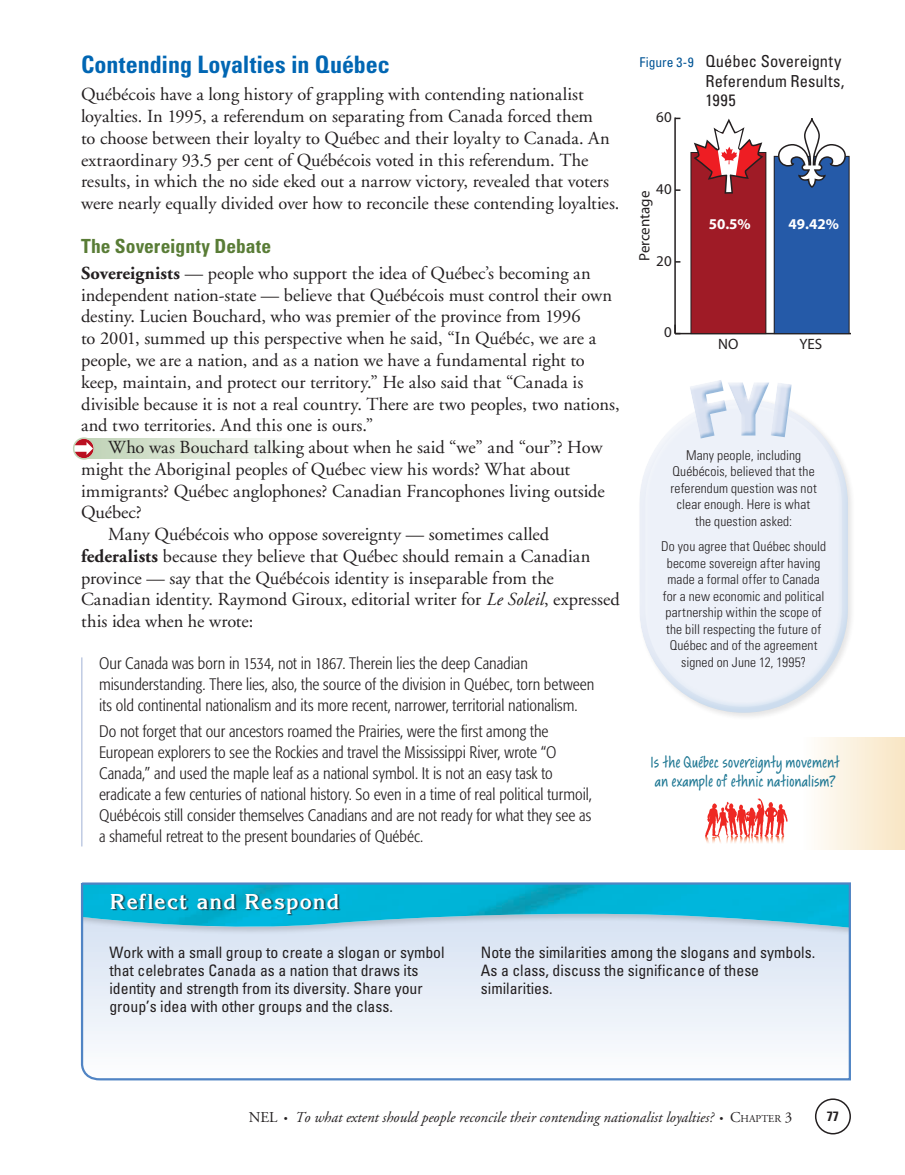
<style>
.page{position:relative;width:905px;height:1175px;background:#fff}
.page>*{position:absolute;margin:0;border:0;box-sizing:border-box;transform-origin:0 0}
.t1{font:700 condensed 24px "Univers";color:#0166b3}
.t2{font:700 21px "Korinna";letter-spacing:.06em;color:#fff}
.t3{font:20.4px/19.2px "Awbrush Plain";letter-spacing:.015em;color:#1e7793}
.t4{font:700 condensed 19.5px "Univers";color:#597c36}
.t5{font:18.3px/21.8px "Adobe Garamond";color:#231f20}
.t6{font:300 condensed 16.5px/21px "Formata";color:#231f20}
.t7{font:condensed 16.5px/19.5px "Univers";letter-spacing:.005em;color:#231f20}
.t8{font:condensed 15.75px/18px "Univers";color:#231f20}
.t9{font:italic 15px "Adobe Garamond";color:#231f20}
.t10{font:15px "Myriad Pro";color:#231f20}
.t11{font:700 15px "Myriad Pro";color:#fff}
.t12{font:300 condensed 13.5px/16.5px "Univers";letter-spacing:.01em;color:#231f20;text-align:center}
.t13{font:700 condensed 13.5px "Univers";color:#231f20}
.s1{font-weight:700}
.s2{font-style:italic}
.s3{font-size:13.5px;color:#005495}
.s4{font-style:normal}
.s5{font-size:10.5px}
.s6{font-style:normal;font-size:10.5px}
</style>
<div class="page">
<div style="left:814px;top:1098px;width:36px;height:36px;border:2px solid #231f20;border-radius:50%"></div>
<div style="left:81px;top:438px;width:217px;height:21px;background:linear-gradient(to right,#bdd1b3,#fcfdfc)"></div>
<svg style="left:75px;top:439px;width:19px;height:19px"></svg>
<div style="left:73px;top:437px;width:22px;height:22px;border:2px solid #bfd3b5;border-radius:50%"></div>
<hr style="left:81px;top:657px;width:1px;height:189px;background:#c0cbe3">
<div style="left:637px;top:397px;width:219px;height:323px;background:#231f20;opacity:.2"></div>
<div style="left:638px;top:398px;width:202px;height:265px;background:#fff;opacity:.75"></div>
<div style="left:642px;top:432px;width:207px;height:281px;background:#0166b3;opacity:.2"></div>
<div style="left:688px;top:379px;width:103px;height:61px;background:#fff;opacity:.75"></div>
<div style="left:696px;top:380px;width:95px;height:60px;background:#0166b3;opacity:.4"></div>
<svg style="left:80px;top:882px;width:771px;height:199px"></svg>
<div style="left:112px;top:894px;width:228px;height:21px;background:#231f20;opacity:.75"></div>
<div style="left:803px;top:737px;width:101px;height:112px;background:linear-gradient(to right,#fefefd,#f8e5c3)"></div>
<svg style="left:705px;top:798px;width:82px;height:45px"></svg>
<hr style="left:675px;top:333px;width:175px;height:1px;background:#231f20">
<hr style="left:674px;top:117px;width:1px;height:216px;background:#231f20">
<svg style="left:674px;top:325px;width:6px;height:9px"></svg>
<div style="left:774px;top:156px;width:75px;height:177px;background:#255aa8"></div>
<div style="left:773px;top:156px;width:76px;height:178px;border:1px solid #231f20"></div>
<div style="left:691px;top:152px;width:74px;height:181px;background:#9f1b26"></div>
<div style="left:690px;top:152px;width:76px;height:182px;border:1px solid #231f20"></div>
<svg style="left:690px;top:118px;width:76px;height:77px"></svg>
<svg style="left:777px;top:118px;width:69px;height:70px"></svg>
<h1 class="t1" style="left:81px;top:49px;width:310px">Contending Loyalties in Québec</h1>
<p class="t5" style="left:81px;top:84px;width:540px">Québécois have a long history of grappling with contending nationalist loyalties. In 1995, a referendum on separating from Canada forced them<br>to choose between their loyalty to Québec and their loyalty to Canada. An extraordinary 93.5 per cent of Québécois voted in this referendum. The results, in which the no side eked out a narrow victory, revealed that voters were nearly equally divided over how to reconcile these contending loyalties.</p>
<p class="t4" style="left:81px;top:234px;width:192px">The Sovereignty Debate</p>
<p class="t5" style="left:81px;top:263px;width:540px"><span class="s1">Sovereignists</span> — people who support the idea of Québec’s becoming an independent nation-state — believe that Québécois must control their own destiny. Lucien Bouchard, who was premier of the province from 1996<br>to 2001, summed up this perspective when he said, “In Québéc, we are a people, we are a nation, and as a nation we have a fundamental right to keep, maintain, and protect our territory.” He also said that “Canada is divisible because it is not a real country. There are two peoples, two nations, and two territories. And this one is ours.”</p>
<p class="t5" style="left:108px;top:437px;width:496px">Who was Bouchard talking about when he said “we” and “our”? How</p>
<p class="t5" style="left:81px;top:458px;width:490px">might the Aboriginal peoples of Québec view his words? What about</p>
<p class="t5" style="left:81px;top:480px;width:525px">immigrants? Québec anglophones? Canadian Francophones living outside</p>
<p class="t5" style="left:81px;top:502px;width:62px">Québec?</p>
<p class="t5" style="left:108px;top:524px;width:442px">Many Québécois who oppose sovereignty — sometimes called</p>
<p class="t5" style="left:81px;top:545px;width:511px"><span class="s1">federalists</span> because they believe that Québec should remain a Canadian</p>
<p class="t5" style="left:81px;top:567px;width:474px">province — say that the Québécois identity is inseparable from the</p>
<p class="t5" style="left:81px;top:589px;width:540px">Canadian identity. Raymond Giroux, editorial writer for <span class="s2">Le Soleil</span>, expressed</p>
<p class="t5" style="left:81px;top:611px;width:174px">this idea when he wrote:</p>
<p class="t6" style="left:99px;top:653px;width:496px">Our Canada was born in 1534, not in 1867. Therein lies the deep Canadian misunderstanding. There lies, also, the source of the division in Québec, torn between its old continental nationalism and its more recent, narrower, territorial nationalism.</p>
<p class="t6" style="left:99px;top:720px;width:494px">Do not forget that our ancestors roamed the Prairies, were the first among the European explorers to see the Rockies and travel the Mississippi River, wrote “O Canada,” and used the maple leaf as a national symbol. It is not an easy task to eradicate a few centuries of national history. So even in a time of real political turmoil, Québécois still consider themselves Canadians and are not ready for what they see as a shameful retreat to the present boundaries of Québéc.</p>
<p class="t7" style="left:705px;top:51px;width:140px;text-indent:-66px"><span class="s3">Figure 3-9</span> Québec Sovereignty<br>Referendum Results,<br>1995</p>
<p class="t10" style="left:656px;top:108px;width:17px">60</p>
<p class="t10" style="left:656px;top:180px;width:17px">40</p>
<p class="t10" style="left:635px;top:261px;width:72px;rotate:-90deg">Percentage</p>
<p class="t10" style="left:656px;top:251px;width:17px">20</p>
<p class="t10" style="left:664px;top:323px;width:9px">0</p>
<p class="t11" style="left:708px;top:214px;width:44px">50.5%</p>
<p class="t11" style="left:788px;top:214px;width:52px">49.42%</p>
<p class="t10" style="left:718px;top:335px;width:22px">NO</p>
<p class="t10" style="left:799px;top:335px;width:24px">YES</p>
<p class="t12" style="left:670px;top:446px;width:148px">Many people, including<br>Québécois, believed that the referendum question was not clear enough. Here is what the question asked:</p>
<p class="t12" style="left:661px;top:538px;width:166px">Do you agree that Québec should become sovereign after having made a formal offer to Canada for a new economic and political partnership within the scope of the bill respecting the future of<br>Québec and of the agreement signed on June 12, 1995?</p>
<p class="t3" style="left:650px;top:754px;width:190px">Is the Québec sovereignty movement an example of ethnic nationalism?</p>
<p class="t2" style="left:110px;top:888px;width:230px">Reflect and Respond</p>
<p class="t8" style="left:109px;top:943px;width:337px">Work with a small group to create a slogan or symbol that celebrates Canada as a nation that draws its identity and strength from its diversity. Share your group’s idea with other groups and the class.</p>
<p class="t8" style="left:481px;top:943px;width:336px">Note the similarities among the slogans and symbols.<br>As a class, discuss the significance of these similarities.</p>
<p class="t9" style="left:249px;top:1109px;width:545px"><span class="s4">NEL</span> <span class="s5">•</span> To what extent should people reconcile their contending nationalist loyalties? <span class="s5">•</span> <span class="s4">C</span><span class="s6">haptEr</span> <span class="s4">3</span></p>
<p class="t13" style="left:827px;top:1107px;width:13px">77</p>
</div>
